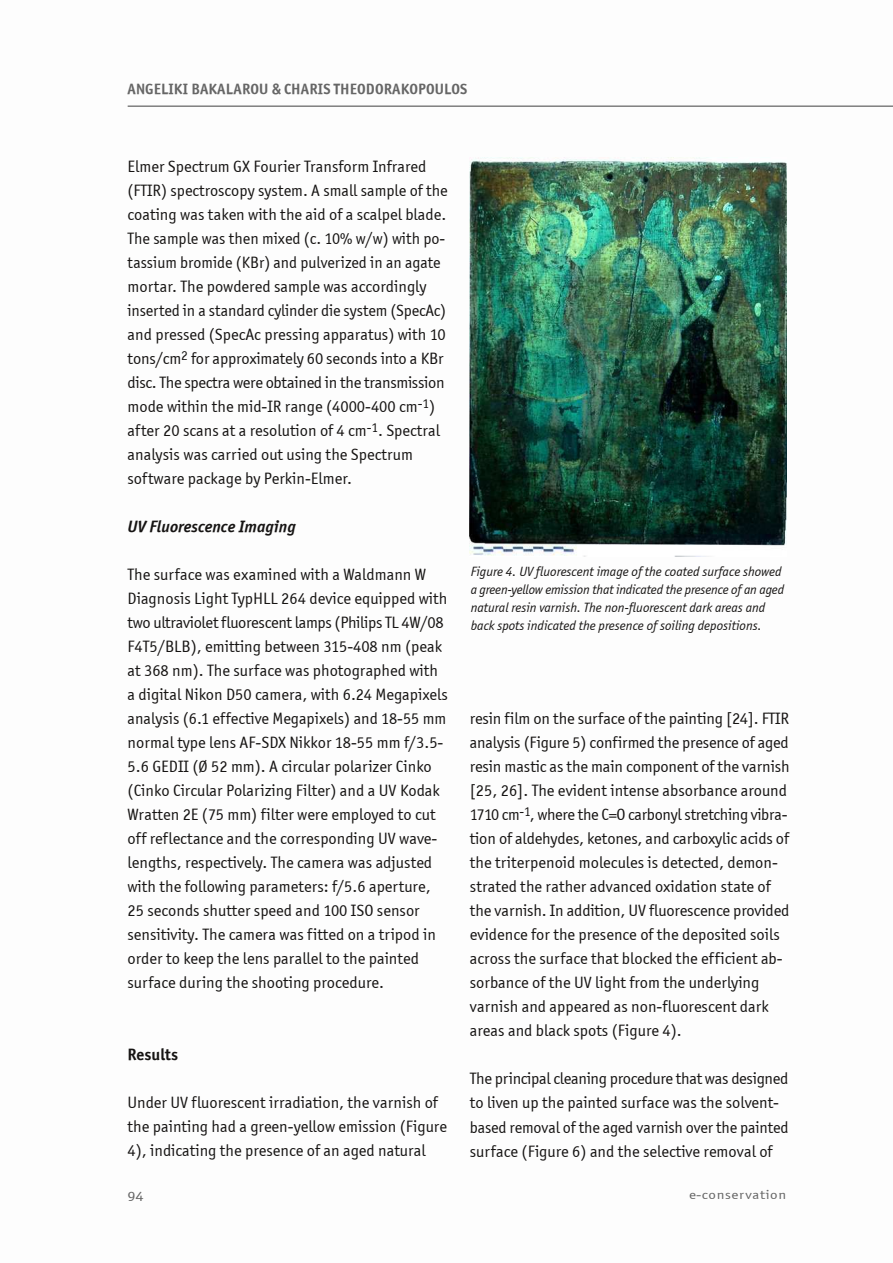
<style>
.page{position:relative;width:893px;height:1263px;background:#fff}
.page>*{position:absolute;margin:0;border:0;box-sizing:border-box;transform-origin:0 0}
.t1{font:16.5px/24px "Officina Sans ITCTT Book";color:#161413}
.t2{font:italic 16.5px "Officina Sans ITCTT Bold";color:#161413}
.t3{font:16.5px "Officina Sans ITCTT Bold";color:#161413}
.t4{font:15px "Officina Sans ITCTT Bold";letter-spacing:.01em;color:#666}
.t5{font:14.1px "Officina Sans ITCTT Book";color:#666;scale:1.18 1}
.t6{font:italic 13.5px/18px "Officina Sans ITCTT Book";color:#161413}
.t7{font:12.75px "Officina Sans ITCTT Book";letter-spacing:.04em;color:#666;scale:1.18 1}
</style>
<div class="page">
<hr style="left:128px;top:105px;width:765px;height:2px;background:#7f7f7f">
<img style="left:470px;top:157px;width:317px;height:399px">
<p class="t4" style="left:128px;top:83px;width:341px">ANGELIKI BAKALAROU &amp; CHARIS THEODORAKOPOULOS</p>
<p class="t1" style="left:128px;top:156px;width:322px">Elmer Spectrum GX Fourier Transform Infrared (FTIR) spectroscopy system. A small sample of the coating was taken with the aid of a scalpel blade.<br>The sample was then mixed (c. 10% w/w) with po‐ tassium bromide (KBr) and pulverized in an agate mortar. The powdered sample was accordingly inserted in a standard cylinder die system (SpecAc) and pressed (SpecAc pressing apparatus) with 10 tons/cm<sup>2</sup> for approximately 60 seconds into a KBr disc. The spectra were obtained in the transmission mode within the mid‐IR range (4000‐400 cm<sup>‐1</sup>) after 20 scans at a resolution of 4 cm<sup>‐1</sup>. Spectral analysis was carried out using the Spectrum software package by Perkin‐Elmer.</p>
<p class="t2" style="left:128px;top:520px;width:170px">UV Fluorescence Imaging</p>
<p class="t1" style="left:128px;top:564px;width:322px">The surface was examined with a Waldmann W Diagnosis Light TypHLL 264 device equipped with two ultraviolet fluorescent lamps (Philips TL 4W/08<br>F4T5/BLB), emitting between 315‐408 nm (peak at 368 nm). The surface was photographed with a digital Nikon D50 camera, with 6.24 Megapixels analysis (6.1 effective Megapixels) and 18‐55 mm normal type lens AF‐SDX Nikkor 18‐55 mm f/3.5‐ 5.6 GEDII (Ø 52 mm). A circular polarizer Cinko (Cinko Circular Polarizing Filter) and a UV Kodak Wratten 2E (75 mm) filter were employed to cut off reflectance and the corresponding UV wave‐ lengths, respectively. The camera was adjusted with the following parameters: f/5.6 aperture, 25 seconds shutter speed and 100 ISO sensor sensitivity. The camera was fitted on a tripod in order to keep the lens parallel to the painted surface during the shooting procedure.</p>
<p class="t3" style="left:128px;top:1048px;width:52px">Results</p>
<p class="t1" style="left:128px;top:1092px;width:321px">Under UV fluorescent irradiation, the varnish of the painting had a green‐yellow emission (Figure<br>4), indicating the presence of an aged natural</p>
<p class="t6" style="left:471px;top:564px;width:315px">Figure 4. UV fluorescent image of the coated surface showed a green‐yellow emission that indicated the presence of an aged natural resin varnish. The non‐fluorescent dark areas and back spots indicated the presence of soiling depositions.</p>
<p class="t1" style="left:470px;top:708px;width:321px">resin film on the surface of the painting [24]. FTIR analysis (Figure 5) confirmed the presence of aged resin mastic as the main component of the varnish [25, 26]. The evident intense absorbance around 1710 cm<sup>‐1</sup>, where the C=O carbonyl stretching vibra‐ tion of aldehydes, ketones, and carboxylic acids of the triterpenoid molecules is detected, demon‐ strated the rather advanced oxidation state of the varnish. In addition, UV fluorescence provided evidence for the presence of the deposited soils across the surface that blocked the efficient ab‐ sorbance of the UV light from the underlying varnish and appeared as non‐fluorescent dark areas and black spots (Figure 4).</p>
<p class="t1" style="left:470px;top:1068px;width:320px">The principal cleaning procedure that was designed to liven up the painted surface was the solvent‐ based removal of the aged varnish over the painted surface (Figure 6) and the selective removal of</p>
<p class="t5" style="left:127px;top:1190px;width:15px">94</p>
<p class="t7" style="left:689px;top:1189px;width:84px">e‐conservation</p>
</div>
